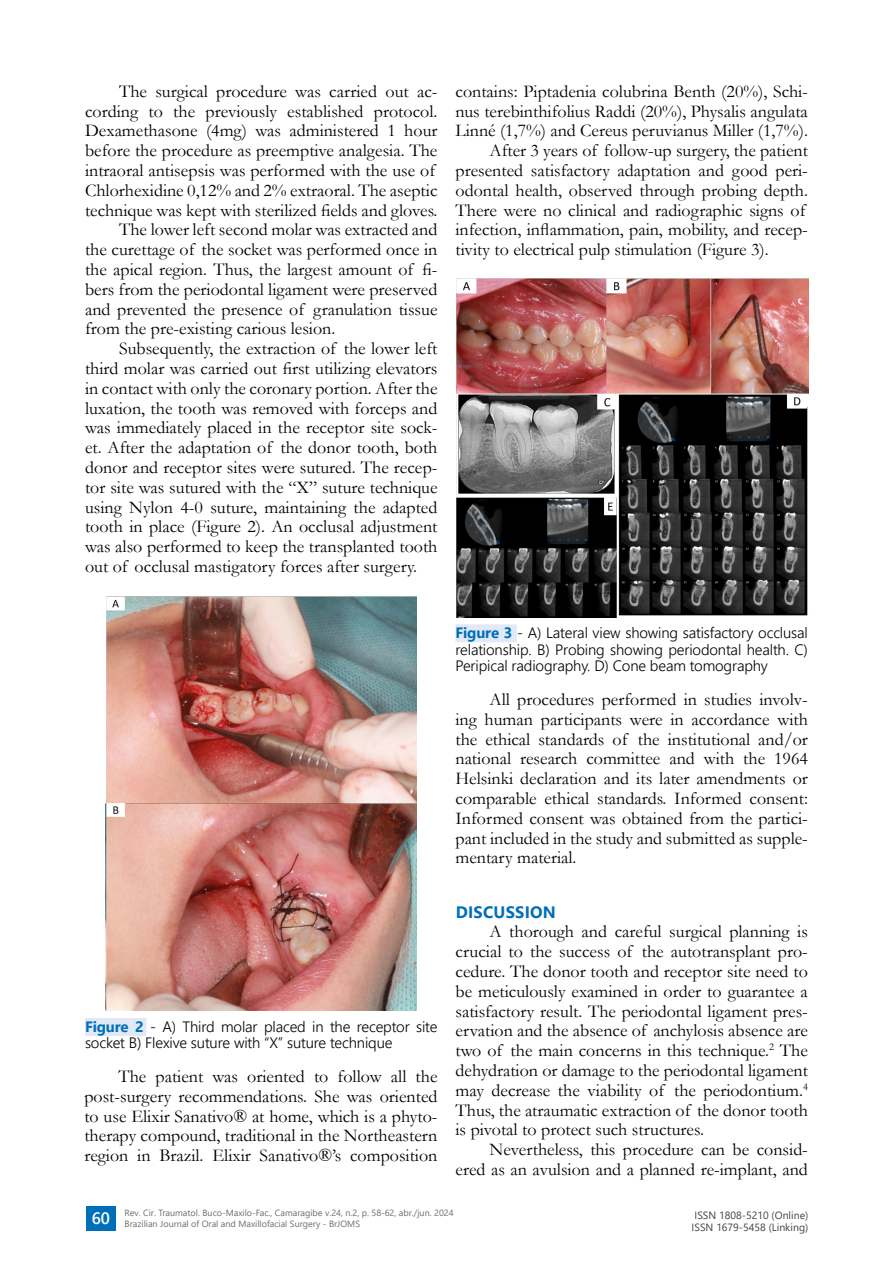
<style>
.page{position:relative;width:893px;height:1263px;background:#fff}
.page>*{position:absolute;margin:0;border:0;box-sizing:border-box;transform-origin:0 0}
.t1{font:18px/19.8px "Garamond";color:#000;text-align:justify}
.t2{font:700 16.5px "Segoe UI";letter-spacing:.015em;color:#006fba}
.t3{font:600 16.5px "Segoe UI";color:#fff}
.t4{font:300 15px/16.5px "Segoe UI";letter-spacing:-.01em;color:#000}
.t5{font:10.5px/12px "Segoe UI";color:#434343}
.t6{font:9px/10.8px "Segoe UI";color:#6c6d70}
.s1{font-weight:700;color:#006fba}
</style>
<div class="page">
<div style="left:86px;top:1206px;width:29px;height:25px;background:#006fba"></div>
<div style="left:85px;top:1018px;width:61px;height:18px;background:#e1e9f6"></div>
<div style="left:455px;top:624px;width:62px;height:18px;background:#e1e9f6"></div>
<img style="left:106px;top:597px;width:311px;height:414px">
<img style="left:456px;top:278px;width:352px;height:339px">
<p class="t1" style="left:85px;top:81px;width:354px;text-align:left;text-indent:34px">The surgical procedure was carried out ac&shy;cording to the previously established protocol.<br>Dexamethasone (4mg) was administered 1 hour before the procedure as preemptive analgesia. The intraoral antisepsis was performed with the use of Chlorhexidine 0,12% and 2% extraoral. The aseptic technique was kept with sterilized fields and gloves.</p>
<p class="t1" style="left:85px;top:219px;width:354px;text-indent:34px">The lower left second molar was extracted and the curettage of the socket was performed once in the apical region. Thus, the largest amount of fi&shy;bers from the periodontal ligament were preserved and prevented the presence of granulation tissue from the pre-existing carious lesion.</p>
<p class="t1" style="left:85px;top:338px;width:354px;text-indent:34px">Subsequently, the extraction of the lower left third molar was carried out first utilizing elevators in contact with only the coronary portion. After the luxation, the tooth was removed with forceps and was immediately placed in the receptor site sock&shy;et. After the adaptation of the donor tooth, both donor and receptor sites were sutured. The recep&shy;tor site was sutured with the “X” suture technique using Nylon 4-0 suture, maintaining the adapted tooth in place (Figure 2). An occlusal adjustment was also performed to keep the transplanted tooth out of occlusal mastigatory forces after surgery.</p>
<p class="t1" style="left:455px;top:81px;width:354px">contains: Piptadenia colubrina Benth (20%), Schi&shy;nus terebinthifolius Raddi (20%), Physalis angulata Linné (1,7%) and Cereus peruvianus Miller (1,7%).</p>
<p class="t1" style="left:455px;top:140px;width:354px;text-align:left;text-indent:34px">After 3 years of follow-up surgery, the patient presented satisfactory adaptation and good peri&shy;odontal health, observed through probing depth.<br>There were no clinical and radiographic signs of infection, inflammation, pain, mobility, and recep&shy;tivity to electrical pulp stimulation (Figure 3).</p>
<p class="t4" style="left:85px;top:1017px;width:354px"><span class="s1">Figure 2</span> - A) Third molar placed in the receptor site socket B) Flexive suture with “X” suture technique</p>
<p class="t1" style="left:84px;top:1066px;width:355px;text-indent:34px">The patient was oriented to follow all the post-surgery recommendations. She was oriented to use Elixir Sanativo® at home, which is a phyto&shy;therapy compound, traditional in the Northeastern region in Brazil. Elixir Sanativo®’s composition</p>
<p class="t4" style="left:455px;top:623px;width:354px;text-align:justify"><span class="s1">Figure 3</span> - A) Lateral view showing satisfactory occlusal relationship. B) Probing showing periodontal health. C)<br>Peripical radiography. D) Cone beam tomography</p>
<p class="t1" style="left:455px;top:689px;width:354px;text-indent:34px">All procedures performed in studies involv&shy;ing human participants were in accordance with the ethical standards of the institutional and/or national research committee and with the 1964<br>Helsinki declaration and its later amendments or comparable ethical standards. Informed consent:<br>Informed consent was obtained from the partici&shy;pant included in the study and submitted as supple&shy;mentary material.</p>
<p class="t2" style="left:456px;top:896px;width:102px">DISCUSSION</p>
<p class="t1" style="left:455px;top:921px;width:354px;text-indent:34px">A thorough and careful surgical planning is crucial to the success of the autotransplant pro&shy;cedure. The donor tooth and receptor site need to be meticulously examined in order to guarantee a satisfactory result. The periodontal ligament pres&shy;ervation and the absence of anchylosis absence are two of the main concerns in this technique.<sup>2</sup> The dehydration or damage to the periodontal ligament may decrease the viability of the periodontium.<sup>4<br></sup>Thus, the atraumatic extraction of the donor tooth is pivotal to protect such structures.</p>
<p class="t1" style="left:455px;top:1139px;width:354px;text-align:right">Nevertheless, this procedure can be consid&shy;ered as an avulsion and a planned re-implant, and</p>
<p class="t6" style="left:125px;top:1207px;width:330px">Rev. Cir. Traumatol. Buco-Maxilo-Fac., Camaragibe v.24, n.2, p. 58-62, abr./jun. 2024<br>Brazilian Journal of Oral and Maxillofacial Surgery - BrJOMS</p>
<p class="t3" style="left:92px;top:1202px;width:20px">60</p>
<p class="t5" style="left:692px;top:1208px;width:118px">ISSN 1808-5210 (Online)<br>ISSN 1679-5458 (Linking)</p>
</div>
